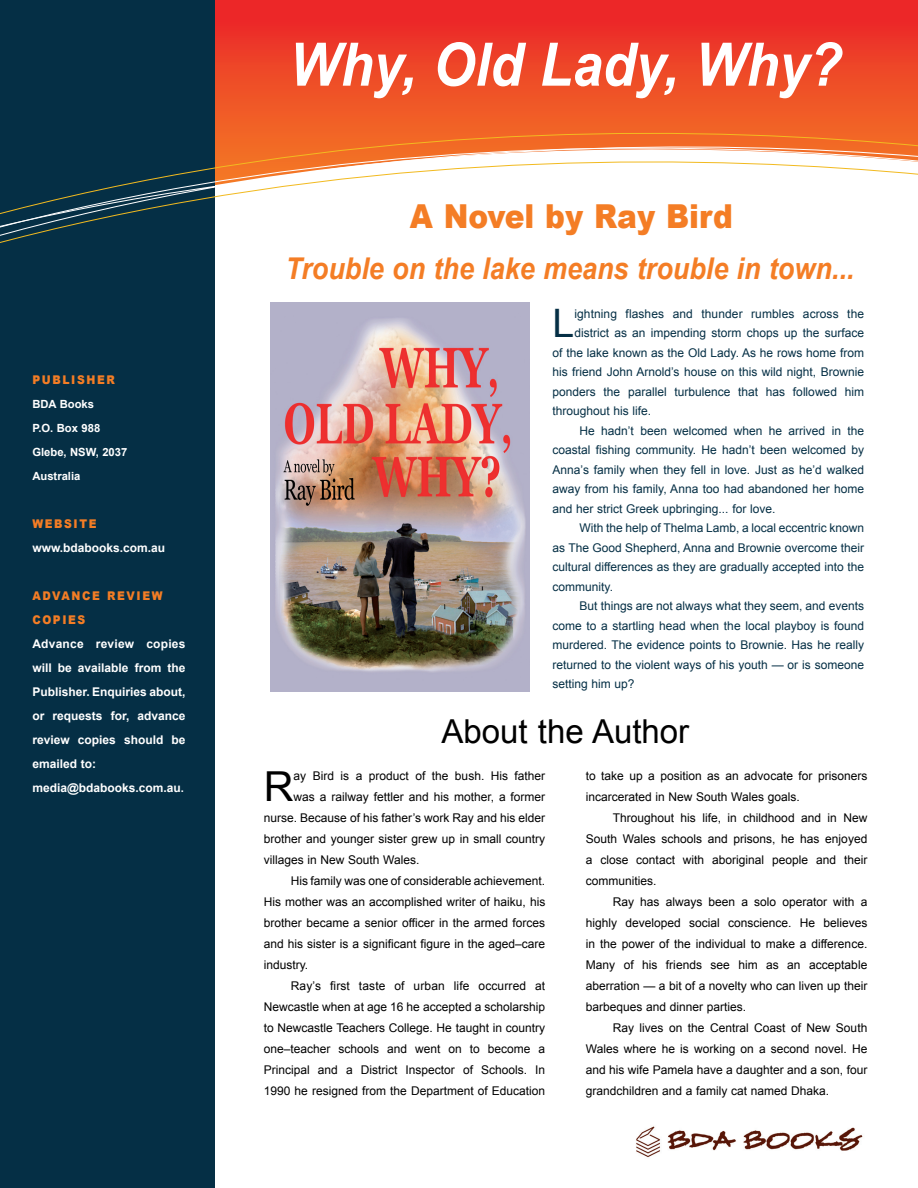
<style>
.page{position:relative;width:918px;height:1188px;background:#fff}
.page>*{position:absolute;margin:0;border:0;box-sizing:border-box;transform-origin:0 0}
.t1{font:italic 700 60px "Arial";color:#fff;scale:.9 1}
.t2{font:41.4px "Arial";color:#000}
.t3{font:39.3px "Arial";color:#052f45}
.t4{font:900 33px "Arial";color:#f47d25;scale:.9 1}
.t5{font:33px "Arial";color:#000}
.t6{font:italic 700 30px "Arial";color:#f47d25;scale:.9 1}
.t7{font:12px/21px "Arial";color:#000;text-align:justify}
.t8{font:12px "Arial";color:#052f45}
.t9{font:700 12px/24px "Arial";color:#fff}
.t10{font:900 12px/24px "Arial";letter-spacing:.15em;color:#f47d25;scale:.9 1}
.t11{font:700 11.25px/24px "Arial";color:#fff}
.s1{font-size:11.25px}
</style>
<div class="page">
<svg style="left:215px;top:0;width:703px;height:133px;background:#ed4327"></svg>
<div style="left:0;top:0;width:215px;height:1188px;background:#052f45"></div>
<svg style="left:0;top:133px;width:918px;height:110px"></svg>
<img style="left:270px;top:303px;width:259px;height:389px">
<img style="left:636px;top:1126px;width:227px;height:32px">
<p class="t10" style="left:32px;top:368px;width:93px">PUBLISHER</p>
<p class="t11" style="left:32px;top:393px;width:97px">BDA Books<br>P.O. Box 988<br>Glebe, NSW, 2037<br>Australia</p>
<p class="t10" style="left:32px;top:512px;width:73px">WEBSITE</p>
<p class="t9" style="left:32px;top:536px;width:134px">www.bdabooks.com.au</p>
<p class="t10" style="left:32px;top:584px;width:146px">ADVANCE REVIEW<br>COPIES</p>
<p class="t9" style="left:32px;top:632px;width:155px">Advance review copies will be available from the<br>Publisher. Enquiries about, or requests for, advance review copies should be emailed to: media@bdabooks.com.au<span class="s1">.</span></p>
<h1 class="t1" style="left:290px;top:25px;width:616px">Why, Old Lady, Why?</h1>
<h3 class="t4" style="left:410px;top:192px;width:360px">A Novel by Ray Bird</h3>
<h3 class="t6" style="left:285px;top:248px;width:634px">Trouble on the lake means trouble in town...</h3>
<h3 class="t3" style="left:553px;top:298px;width:23px">L</h3>
<p class="t8" style="left:574px;top:306px;width:291px">ightning flashes and thunder rumbles across the</p>
<p class="t8" style="left:574px;top:325px;width:291px">district as an impending storm chops up the surface</p>
<p class="t8" style="left:553px;top:345px;width:313px">of the lake known as the Old Lady. As he rows home from</p>
<p class="t8" style="left:553px;top:364px;width:313px">his friend John Arnold’s house on this wild night, Brownie</p>
<p class="t8" style="left:553px;top:384px;width:313px">ponders the parallel turbulence that has followed him</p>
<p class="t8" style="left:553px;top:403px;width:100px">throughout his life.</p>
<p class="t8" style="left:580px;top:423px;width:286px">He hadn’t been welcomed when he arrived in the</p>
<p class="t8" style="left:553px;top:442px;width:313px">coastal fishing community. He hadn’t been welcomed by</p>
<p class="t8" style="left:553px;top:462px;width:313px">Anna’s family when they fell in love. Just as he’d walked</p>
<p class="t8" style="left:553px;top:481px;width:313px">away from his family, Anna too had abandoned her home</p>
<p class="t8" style="left:553px;top:501px;width:224px">and her strict Greek upbringing... for love.</p>
<p class="t8" style="left:580px;top:520px;width:286px">With the help of Thelma Lamb, a local eccentric known</p>
<p class="t8" style="left:553px;top:540px;width:313px">as The Good Shepherd, Anna and Brownie overcome their</p>
<p class="t8" style="left:553px;top:559px;width:313px">cultural differences as they are gradually accepted into the</p>
<p class="t8" style="left:553px;top:579px;width:62px">community.</p>
<p class="t8" style="left:580px;top:598px;width:286px">But things are not always what they seem, and events</p>
<p class="t8" style="left:553px;top:618px;width:313px">come to a startling head when the local playboy is found</p>
<p class="t8" style="left:553px;top:637px;width:313px">murdered. The evidence points to Brownie. Has he really</p>
<p class="t8" style="left:553px;top:657px;width:313px">returned to the violent ways of his youth — or is someone</p>
<p class="t8" style="left:553px;top:676px;width:84px">setting him up?</p>
<h3 class="t5" style="left:442px;top:710px;width:249px">About the Author</h3>
<h2 class="t2" style="left:264px;top:759px;width:31px">R</h2>
<p class="t7" style="left:294px;top:765px;width:253px">ay Bird is a product of the bush. His father</p>
<p class="t7" style="left:294px;top:786px;width:253px">was a railway fettler and his mother, a former</p>
<p class="t7" style="left:264px;top:807px;width:283px">nurse. Because of his father’s work Ray and his elder</p>
<p class="t7" style="left:264px;top:828px;width:283px">brother and younger sister grew up in small country</p>
<p class="t7" style="left:264px;top:849px;width:157px">villages in New South Wales.</p>
<p class="t7" style="left:291px;top:870px;width:256px">His family was one of considerable achievement.</p>
<p class="t7" style="left:264px;top:891px;width:283px">His mother was an accomplished writer of haiku, his</p>
<p class="t7" style="left:264px;top:912px;width:283px">brother became a senior officer in the armed forces</p>
<p class="t7" style="left:264px;top:933px;width:283px">and his sister is a significant figure in the aged–care</p>
<p class="t7" style="left:264px;top:954px;width:46px">industry.</p>
<p class="t7" style="left:291px;top:975px;width:256px">Ray’s first taste of urban life occurred at</p>
<p class="t7" style="left:264px;top:996px;width:283px">Newcastle when at age 16 he accepted a scholarship</p>
<p class="t7" style="left:264px;top:1017px;width:283px">to Newcastle Teachers College. He taught in country</p>
<p class="t7" style="left:264px;top:1038px;width:283px">one–teacher schools and went on to become a</p>
<p class="t7" style="left:264px;top:1059px;width:283px">Principal and a District Inspector of Schools. In</p>
<p class="t7" style="left:264px;top:1080px;width:283px">1990 he resigned from the Department of Education</p>
<p class="t7" style="left:586px;top:765px;width:283px">to take up a position as an advocate for prisoners incarcerated in New South Wales goals.</p>
<p class="t7" style="left:586px;top:807px;width:283px;text-indent:27px">Throughout his life, in childhood and in New South Wales schools and prisons, he has enjoyed a close contact with aboriginal people and their communities.</p>
<p class="t7" style="left:586px;top:891px;width:283px;text-indent:27px">Ray has always been a solo operator with a highly developed social conscience. He believes in the power of the individual to make a difference.<br>Many of his friends see him as an acceptable aberration — a bit of a novelty who can liven up their barbeques and dinner parties.</p>
<p class="t7" style="left:586px;top:1017px;width:283px;text-indent:27px">Ray lives on the Central Coast of New South Wales where he is working on a second novel. He and his wife Pamela have a daughter and a son, four grandchildren and a family cat named Dhaka.</p>
</div>
